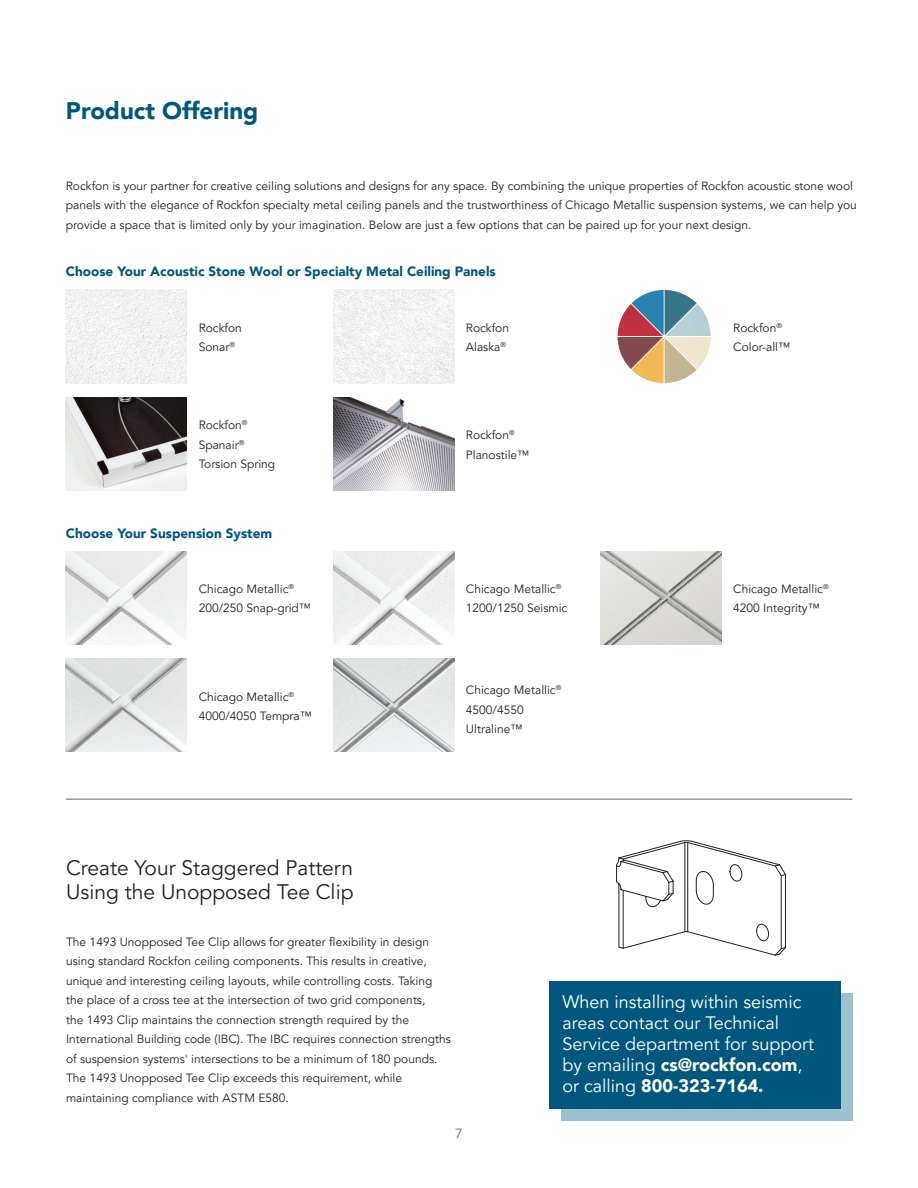
<style>
.page{position:relative;width:918px;height:1188px;background:#fff}
.page>*{position:absolute;margin:0;border:0;box-sizing:border-box;transform-origin:0 0}
.New_Brand_Headlines{font:900 24px "Avenir LT Pro";color:#00577d}
.New_Brand_Intro_Copy{font:21px/24px "Avenir LT Pro";color:#231f20}
.New_Brand_Callout_12{font:18px/21px "Avenir LT Pro";color:#fff}
.New_Brand_Subheading{font:900 13.5px "Avenir LT Pro";color:#00577d}
.t1{font:500 13.5px "Avenir LT Pro";color:#88888c}
.Body_copy{font:12px/19.5px "Avenir LT Pro";color:#231f20}
.New_Brand_Headlines-2{font:12px/19.5px "Avenir LT Pro";color:#231f20}
.s1{font-weight:900}
</style>
<div class="page">
<img style="left:66px;top:290px;width:121px;height:93px">
<img style="left:334px;top:290px;width:121px;height:93px">
<img style="left:632px;top:290px;width:65px;height:45px">
<img style="left:618px;top:304px;width:45px;height:65px">
<img style="left:665px;top:304px;width:46px;height:65px">
<img style="left:632px;top:338px;width:65px;height:45px">
<img style="left:66px;top:398px;width:121px;height:93px">
<img style="left:334px;top:398px;width:121px;height:93px">
<img style="left:66px;top:551px;width:120px;height:93px">
<img style="left:334px;top:551px;width:121px;height:93px">
<img style="left:601px;top:551px;width:121px;height:93px">
<img style="left:66px;top:659px;width:121px;height:93px">
<img style="left:334px;top:659px;width:121px;height:93px">
<div style="left:561px;top:993px;width:291px;height:128px;background:#9cc1d0"></div>
<div style="left:550px;top:981px;width:291px;height:128px;background:#00577d"></div>
<hr style="left:687px;top:842px;width:1px;height:90px;background:#231f20">
<hr style="left:781px;top:876px;width:1px;height:73px;background:#231f20">
<hr style="left:785px;top:874px;width:1px;height:74px;background:#231f20">
<hr style="left:685px;top:842px;width:1px;height:90px;background:#231f20">
<hr style="left:623px;top:890px;width:1px;height:58px;background:#231f20">
<hr style="left:619px;top:885px;width:1px;height:62px;background:#231f20">
<svg style="left:616px;top:840px;width:170px;height:67px"></svg>
<svg style="left:619px;top:924px;width:167px;height:31px"></svg>
<hr style="left:66px;top:799px;width:786px;height:1px;background:#63656a">
<p class="New_Brand_Headlines" style="left:66px;top:96px;width:194px">Product Offering</p>
<p class="New_Brand_Headlines-2" style="left:66px;top:176px;width:793px">Rockfon is your partner for creative ceiling solutions and designs for any space. By combining the unique properties of Rockfon acoustic stone wool panels with the elegance of Rockfon specialty metal ceiling panels and the trustworthiness of Chicago Metallic suspension systems, we can help you provide a space that is limited only by your imagination. Below are just a few options that can be paired up for your next design.</p>
<p class="New_Brand_Subheading" style="left:66px;top:264px;width:431px">Choose Your Acoustic Stone Wool or Specialty Metal Ceiling Panels</p>
<p class="Body_copy" style="left:199px;top:318px;width:45px">Rockfon<br>Sonar<sup>®</sup></p>
<p class="Body_copy" style="left:466px;top:318px;width:45px">Rockfon<br>Alaska<sup>®</sup></p>
<p class="Body_copy" style="left:733px;top:318px;width:58px">Rockfon<sup>®<br></sup>Color-all™</p>
<p class="Body_copy" style="left:199px;top:416px;width:78px">Rockfon<sup>®<br></sup>Spanair<sup>®<br></sup>Torsion Spring</p>
<p class="Body_copy" style="left:466px;top:425px;width:65px">Rockfon<sup>®<br></sup>Planostile™</p>
<p class="New_Brand_Subheading" style="left:66px;top:525px;width:208px">Choose Your Suspension System</p>
<p class="Body_copy" style="left:199px;top:579px;width:114px">Chicago Metallic<sup>®<br></sup>200/250 Snap-grid™</p>
<p class="Body_copy" style="left:466px;top:579px;width:103px">Chicago Metallic<sup>®<br></sup>1200/1250 Seismic</p>
<p class="Body_copy" style="left:733px;top:579px;width:97px">Chicago Metallic<sup>®<br></sup>4200 Integrity™</p>
<p class="Body_copy" style="left:199px;top:687px;width:115px">Chicago Metallic<sup>®<br></sup>4000/4050 Tempra™</p>
<p class="Body_copy" style="left:466px;top:681px;width:97px">Chicago Metallic<sup>®<br></sup>4500/4550<br>Ultraline™</p>
<p class="New_Brand_Intro_Copy" style="left:66px;top:856px;width:289px">Create Your Staggered Pattern<br>Using the Unopposed Tee Clip</p>
<p class="Body_copy" style="left:66px;top:932px;width:386px">The 1493 Unopposed Tee Clip allows for greater flexibility in design using standard Rockfon ceiling components. This results in creative, unique and interesting ceiling layouts, while controlling costs. Taking the place of a cross tee at the intersection of two grid components,<br>the 1493 Clip maintains the connection strength required by the International Building code (IBC). The IBC requires connection strengths of suspension systems' intersections to be a minimum of 180 pounds.<br>The 1493 Unopposed Tee Clip exceeds this requirement, while maintaining compliance with ASTM E580.</p>
<p class="t1" style="left:455px;top:1126px;width:9px">7</p>
<p class="New_Brand_Callout_12" style="left:562px;top:991px;width:253px">When installing within seismic areas contact our Technical<br>Service department for support by emailing <span class="s1">cs@rockfon.com</span>, or calling <span class="s1">800-323-7164.</span></p>
</div>
